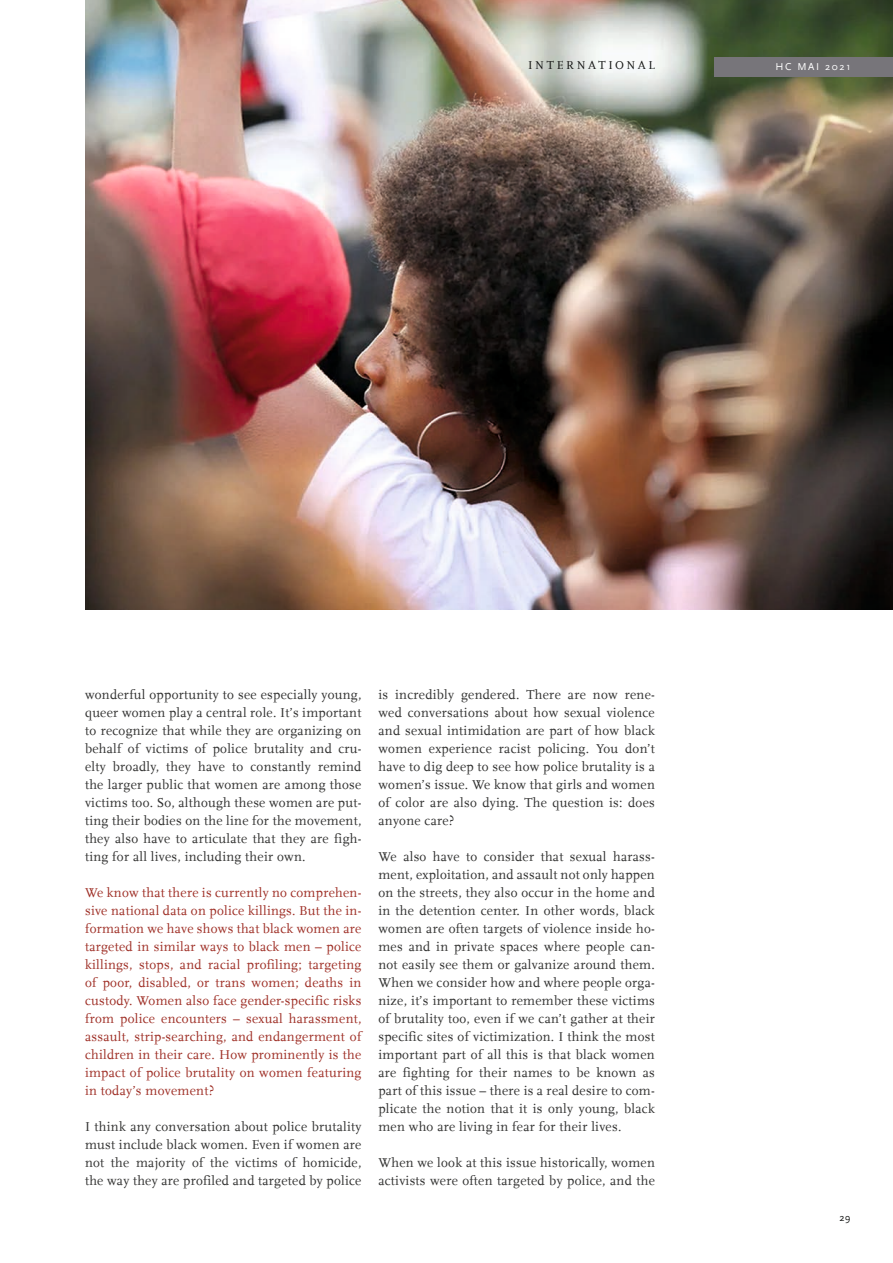
<style>
.page{position:relative;width:893px;height:1263px;background:#fff}
.page>*{position:absolute;margin:0;border:0;box-sizing:border-box;transform-origin:0 0}
.t1{font:13.5px/18px "HU Scala";letter-spacing:.02em;color:#313130;text-align:justify}
.t2{font:13.5px/18px "HU Scala";letter-spacing:.02em;color:#9e2e25;text-align:justify}
.t3{font:12px "HU Scala";letter-spacing:.205em;color:#131413}
.t4{font:10.5px "HU Scala Sans";letter-spacing:.155em;color:#fff}
.t5{font:10.5px "HU Scala Sans";color:#131413}
</style>
<div class="page">
<img style="left:85px;top:0;width:808px;height:609px">
<div style="left:714px;top:57px;width:179px;height:19px;background:#77757a"></div>
<p class="t3" style="left:528px;top:59px;width:128px">INTERNATIONAL</p>
<p class="t4" style="left:775px;top:61px;width:77px">HC MAI 2021</p>
<p class="t1" style="left:85px;top:686px;width:278px">wonderful opportunity to see especially young, queer women play a central role. It’s important to recognize that while they are organizing on behalf of victims of police brutality and cru&shy;elty broadly, they have to constantly remind the larger public that women are among those victims too. So, although these women are put&shy;ting their bodies on the line for the movement, they also have to articulate that they are figh&shy;ting for all lives, including their own.</p>
<p class="t2" style="left:85px;top:884px;width:278px">We know that there is currently no comprehen&shy;sive national data on police killings. But the in&shy;formation we have shows that black women are targeted in similar ways to black men – police killings, stops, and racial profiling; targeting of poor, disabled, or trans women; deaths in custody. Women also face gender-specific risks from police encounters – sexual harassment, assault, strip-searching, and endangerment of children in their care. How prominently is the impact of police brutality on women featuring in today’s movement?</p>
<p class="t1" style="left:85px;top:1118px;width:278px">I think any conversation about police brutality must include black women. Even if women are not the majority of the victims of homicide, the way they are profiled and targeted by police</p>
<p class="t1" style="left:378px;top:686px;width:278px">is incredibly gendered. There are now rene&shy;wed conversations about how sexual violence and sexual intimidation are part of how black women experience racist policing. You don’t have to dig deep to see how police brutality is a women’s issue. We know that girls and women of color are also dying. The question is: does anyone care?</p>
<p class="t1" style="left:378px;top:848px;width:278px">We also have to consider that sexual harass&shy;ment, exploitation, and assault not only happen on the streets, they also occur in the home and in the detention center. In other words, black women are often targets of violence inside ho&shy;mes and in private spaces where people can&shy;not easily see them or galvanize around them.<br>When we consider how and where people orga&shy;nize, it’s important to remember these victims of brutality too, even if we can’t gather at their specific sites of victimization. I think the most important part of all this is that black women are fighting for their names to be known as part of this issue – there is a real desire to com&shy;plicate the notion that it is only young, black men who are living in fear for their lives.</p>
<p class="t1" style="left:378px;top:1154px;width:278px">When we look at this issue historically, women activists were often targeted by police, and the</p>
<p class="t5" style="left:839px;top:1212px;width:12px">29</p>
</div>
